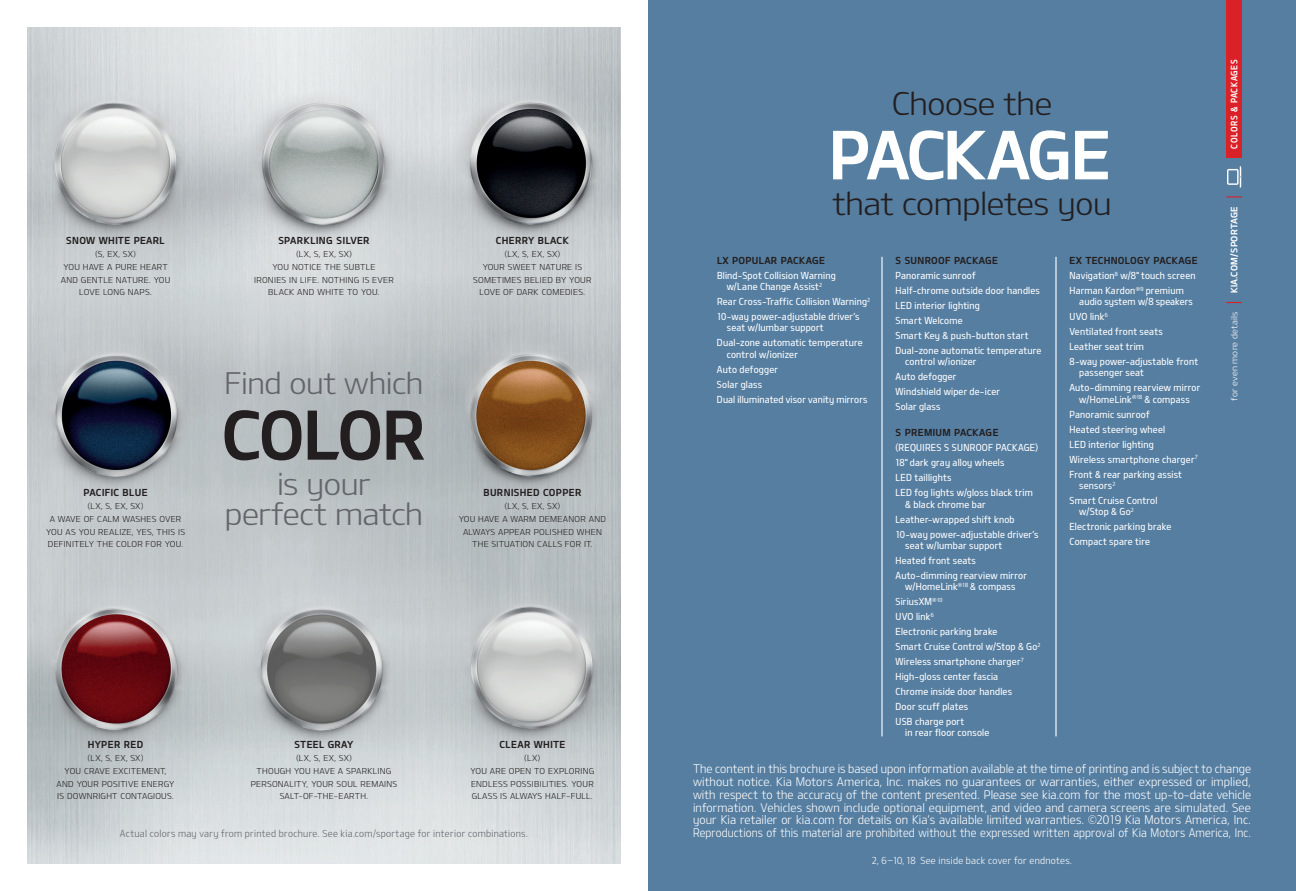
<style>
.page{position:relative;width:1296px;height:891px;background:#fff}
.page>*{position:absolute;margin:0;border:0;box-sizing:border-box;transform-origin:0 0}
.Head_Major{font:67.5px "Design KOTFB";letter-spacing:-.03em;color:#231f20}
.Head_Major-2{font:66.75px "Design KOTFB";letter-spacing:-.035em;color:#fff}
.Head_Minor{font:31.5px "Design KOTFL";letter-spacing:-.015em;color:#231f20}
.Head_Minor-2{font:30.45px/30.5px "Design KOTFL";letter-spacing:-.015em;color:#63656a;text-align:center}
.Head_Minor-3{font:30px "Design KOTFL";letter-spacing:-.02em;color:#63656a}
.Endnotes{font:12px/12.8px "Design KOTFL";letter-spacing:.01em;color:#fff;text-align:justify;scale:.9 1}
.Package_Body{font:9.75px/11.2px "Design KOTFM";letter-spacing:.02em;color:#fff;scale:.9 1}
.Colors_Subhead{font:9.75px "Design KOTFB";letter-spacing:.035em;color:#231f20}
.Disclaimers{font:9.75px "Design KOTFL";letter-spacing:.03em;color:#63656a;scale:.9 1}
.Package_Subhead{font:9.75px "Design KOTFB";letter-spacing:.025em;color:#231f20}
.Disclaimers-2{font:9.75px "Design KOTFL";letter-spacing:.03em;color:#fff;scale:.9 1}
.Spread_Topic_To_See{font:9px "Design KOTFB";letter-spacing:.03em;color:#fff}
.Spread_Topic_Bar{font:9px "Design KOTFB";letter-spacing:.07em;color:#fff;scale:.9 1}
.Spread_Topic_To_See-2{font:8.7px "Design KOTFL";letter-spacing:.025em;color:#fff}
.Colors_Body{font:8.25px/12.8px "Design KOTFL";letter-spacing:.03em;color:#231f20;text-align:center}
</style>
<div class="page">
<div style="left:648px;top:0;width:648px;height:891px;background:#567ea1"></div>
<img style="left:27px;top:27px;width:594px;height:837px">
<svg style="left:1226px;top:302px;width:16px;height:1px"></svg>
<svg style="left:1226px;top:196px;width:16px;height:1px"></svg>
<svg style="left:1227px;top:166px;width:14px;height:22px"></svg>
<div style="left:1226px;top:0;width:16px;height:158px;background:#da2128"></div>
<hr style="left:881px;top:257px;width:2px;height:479px;background:#fff">
<hr style="left:1055px;top:257px;width:2px;height:479px;background:#fff">
<p class="Colors_Subhead" style="left:66px;top:235px;width:100px">SNOW WHITE PEARL</p>
<p class="Colors_Body" style="left:95px;top:248px;width:43px">(S, EX, SX)</p>
<p class="Colors_Body" style="left:61px;top:260px;width:111px">YOU HAVE A PURE HEART<br>AND GENTLE NATURE. YOU<br>LOVE LONG NAPS.</p>
<p class="Colors_Subhead" style="left:84px;top:487px;width:66px">PACIFIC BLUE</p>
<p class="Colors_Body" style="left:88px;top:500px;width:57px">(LX, S, EX, SX)</p>
<p class="Colors_Body" style="left:46px;top:512px;width:140px">A WAVE OF CALM WASHES OVER<br>YOU AS YOU REALIZE, YES, THIS IS<br>DEFINITELY THE COLOR FOR YOU.</p>
<p class="Colors_Subhead" style="left:278px;top:235px;width:93px">SPARKLING SILVER</p>
<p class="Colors_Body" style="left:296px;top:248px;width:57px">(LX, S, EX, SX)</p>
<p class="Colors_Body" style="left:254px;top:260px;width:141px">YOU NOTICE THE SUBTLE<br>IRONIES IN LIFE. NOTHING IS EVER<br>BLACK AND WHITE TO YOU.</p>
<p class="Head_Minor-3" style="left:225px;top:364px;width:200px">Find out which</p>
<p class="Head_Major" style="left:222px;top:392px;width:206px">COLOR</p>
<p class="Head_Minor-2" style="left:225px;top:467px;width:200px">is your perfect match</p>
<p class="Colors_Subhead" style="left:496px;top:235px;width:75px">CHERRY BLACK</p>
<p class="Colors_Body" style="left:504px;top:248px;width:57px">(LX, S, EX, SX)</p>
<p class="Colors_Body" style="left:473px;top:260px;width:120px">YOUR SWEET NATURE IS<br>SOMETIMES BELIED BY YOUR<br>LOVE OF DARK COMEDIES.</p>
<p class="Colors_Subhead" style="left:483px;top:487px;width:99px">BURNISHED COPPER</p>
<p class="Colors_Body" style="left:504px;top:500px;width:57px">(LX, S, EX, SX)</p>
<p class="Colors_Body" style="left:459px;top:512px;width:149px">YOU HAVE A WARM DEMEANOR AND<br>ALWAYS APPEAR POLISHED WHEN<br>THE SITUATION CALLS FOR IT.</p>
<p class="Colors_Subhead" style="left:88px;top:739px;width:57px">HYPER RED</p>
<p class="Colors_Body" style="left:88px;top:752px;width:57px">(LX, S, EX, SX)</p>
<p class="Colors_Body" style="left:57px;top:764px;width:119px">YOU CRAVE EXCITEMENT,<br>AND YOUR POSITIVE ENERGY<br>IS DOWNRIGHT CONTAGIOUS.</p>
<p class="Colors_Subhead" style="left:295px;top:739px;width:60px">STEEL GRAY</p>
<p class="Colors_Body" style="left:296px;top:752px;width:57px">(LX, S, EX, SX)</p>
<p class="Colors_Body" style="left:251px;top:764px;width:148px">THOUGH YOU HAVE A SPARKLING<br>PERSONALITY, YOUR SOUL REMAINS<br>SALT-OF-THE-EARTH.</p>
<p class="Colors_Subhead" style="left:499px;top:739px;width:68px">CLEAR WHITE</p>
<p class="Colors_Body" style="left:524px;top:752px;width:18px">(LX)</p>
<p class="Colors_Body" style="left:470px;top:764px;width:126px;text-align:justify">YOU ARE OPEN TO EXPLORING ENDLESS POSSIBILITIES. YOUR GLASS IS ALWAYS HALF-FULL.</p>
<p class="Disclaimers" style="left:120px;top:827px;width:455px">Actual colors may vary from printed brochure. See kia.com/sportage for interior combinations.</p>
<p class="Head_Minor" style="left:892px;top:83px;width:162px">Choose the</p>
<p class="Head_Major-2" style="left:829px;top:113px;width:284px">PACKAGE</p>
<p class="Head_Minor" style="left:833px;top:184px;width:280px">that completes you</p>
<p class="Package_Subhead" style="left:717px;top:254px;width:110px">LX POPULAR PACKAGE</p>
<p class="Package_Body" style="left:717px;top:269px;width:134px;text-align:center">Blind-Spot Collision Warning w/Lane Change Assist<sup>2</sup></p>
<p class="Package_Body" style="left:717px;top:296px;width:172px">Rear Cross-Traffic Collision Warning<sup>2</sup></p>
<p class="Package_Body" style="left:727px;top:311px;width:149px;text-indent:-10px">10-way power-adjustable driver’s seat w/lumbar support</p>
<p class="Package_Body" style="left:727px;top:337px;width:153px;text-indent:-10px">Dual-zone automatic temperature control w/ionizer</p>
<p class="Package_Body" style="left:717px;top:363px;width:69px">Auto defogger</p>
<p class="Package_Body" style="left:717px;top:378px;width:52px">Solar glass</p>
<p class="Package_Body" style="left:717px;top:393px;width:169px">Dual illuminated visor vanity mirrors</p>
<p class="Package_Subhead" style="left:895px;top:254px;width:104px">S SUNROOF PACKAGE</p>
<p class="Package_Body" style="left:895px;top:269px;width:91px">Panoramic sunroof</p>
<p class="Package_Body" style="left:895px;top:284px;width:162px">Half-chrome outside door handles</p>
<p class="Package_Body" style="left:895px;top:299px;width:95px">LED interior lighting</p>
<p class="Package_Body" style="left:895px;top:314px;width:76px">Smart Welcome</p>
<p class="Package_Body" style="left:895px;top:329px;width:149px">Smart Key &amp; push-button start</p>
<p class="Package_Body" style="left:905px;top:344px;width:153px;text-indent:-10px">Dual-zone automatic temperature control w/ionizer</p>
<p class="Package_Body" style="left:895px;top:371px;width:69px">Auto defogger</p>
<p class="Package_Body" style="left:895px;top:386px;width:118px">Windshield wiper de-icer</p>
<p class="Package_Body" style="left:895px;top:401px;width:51px">Solar glass</p>
<p class="Package_Subhead" style="left:895px;top:427px;width:105px">S PREMIUM PACKAGE</p>
<p class="Package_Body" style="left:895px;top:442px;width:160px">(REQUIRES S SUNROOF PACKAGE)</p>
<p class="Package_Body" style="left:895px;top:457px;width:123px">18" dark gray alloy wheels</p>
<p class="Package_Body" style="left:895px;top:472px;width:64px">LED taillights</p>
<p class="Package_Body" style="left:905px;top:487px;width:143px;text-indent:-10px">LED fog lights w/gloss black trim &amp; black chrome bar</p>
<p class="Package_Body" style="left:895px;top:513px;width:134px">Leather-wrapped shift knob</p>
<p class="Package_Body" style="left:905px;top:528px;width:149px;text-indent:-10px">10-way power-adjustable driver’s seat w/lumbar support</p>
<p class="Package_Body" style="left:895px;top:554px;width:91px">Heated front seats</p>
<p class="Package_Body" style="left:895px;top:569px;width:148px;text-align:center">Auto-dimming rearview mirror w/HomeLink<sup>®18</sup> &amp; compass</p>
<p class="Package_Body" style="left:895px;top:596px;width:54px">SiriusXM<sup>®10</sup></p>
<p class="Package_Body" style="left:895px;top:611px;width:44px">UVO link<sup>6</sup></p>
<p class="Package_Body" style="left:895px;top:626px;width:115px">Electronic parking brake</p>
<p class="Package_Body" style="left:895px;top:641px;width:163px">Smart Cruise Control w/Stop &amp; Go<sup>2</sup></p>
<p class="Package_Body" style="left:895px;top:656px;width:144px">Wireless smartphone charger<sup>7</sup></p>
<p class="Package_Body" style="left:895px;top:671px;width:116px">High-gloss center fascia</p>
<p class="Package_Body" style="left:895px;top:686px;width:131px">Chrome inside door handles</p>
<p class="Package_Body" style="left:895px;top:701px;width:82px">Door scuff plates</p>
<p class="Package_Body" style="left:905px;top:716px;width:95px;text-indent:-10px">USB charge port<br>in rear floor console</p>
<p class="Package_Subhead" style="left:1069px;top:254px;width:130px">EX TECHNOLOGY PACKAGE</p>
<p class="Package_Body" style="left:1069px;top:269px;width:142px">Navigation<sup>8</sup> w/8" touch screen</p>
<p class="Package_Body" style="left:1079px;top:284px;width:128px;text-indent:-10px">Harman Kardon<sup>®9</sup> premium audio system w/8 speakers</p>
<p class="Package_Body" style="left:1069px;top:311px;width:44px">UVO link<sup>6</sup></p>
<p class="Package_Body" style="left:1069px;top:326px;width:105px">Ventilated front seats</p>
<p class="Package_Body" style="left:1069px;top:341px;width:84px">Leather seat trim</p>
<p class="Package_Body" style="left:1079px;top:356px;width:134px;text-indent:-10px">8-way power-adjustable front passenger seat</p>
<p class="Package_Body" style="left:1069px;top:382px;width:147px;text-align:center">Auto-dimming rearview mirror w/HomeLink<sup>®18</sup> &amp; compass</p>
<p class="Package_Body" style="left:1069px;top:408px;width:91px">Panoramic sunroof</p>
<p class="Package_Body" style="left:1069px;top:423px;width:108px">Heated steering wheel</p>
<p class="Package_Body" style="left:1069px;top:438px;width:95px">LED interior lighting</p>
<p class="Package_Body" style="left:1069px;top:453px;width:144px">Wireless smartphone charger<sup>7</sup></p>
<p class="Package_Body" style="left:1079px;top:468px;width:116px;text-indent:-10px">Front &amp; rear parking assist sensors<sup>2</sup></p>
<p class="Package_Body" style="left:1079px;top:494px;width:88px;text-indent:-10px">Smart Cruise Control w/Stop &amp; Go<sup>2</sup></p>
<p class="Package_Body" style="left:1069px;top:521px;width:115px">Electronic parking brake</p>
<p class="Package_Body" style="left:1069px;top:536px;width:91px">Compact spare tire</p>
<p class="Spread_Topic_Bar" style="left:1228px;top:148px;width:100px;rotate:-90deg">COLORS &amp; PACKAGES</p>
<p class="Spread_Topic_To_See" style="left:1228px;top:293px;width:89px;rotate:-90deg">KIA.COM/SPORTAGE</p>
<p class="Spread_Topic_To_See-2" style="left:1229px;top:401px;width:90px;rotate:-90deg">for even more details</p>
<p class="Endnotes" style="left:693px;top:762px;width:622px">The content in this brochure is based upon information available at the time of printing and is subject to change without notice. Kia Motors America, Inc. makes no guarantees or warranties, either expressed or implied, with respect to the accuracy of the content presented. Please see kia.com for the most up-to-date vehicle information. Vehicles shown include optional equipment, and video and camera screens are simulated. See your Kia retailer or kia.com for details on Kia’s available limited warranties. ©2019 Kia Motors America, Inc.<br>Reproductions of this material are prohibited without the expressed written approval of Kia Motors America, Inc.</p>
<p class="Disclaimers-2" style="left:872px;top:854px;width:224px">2, 6–10, 18 See inside back cover for endnotes.</p>
</div>
